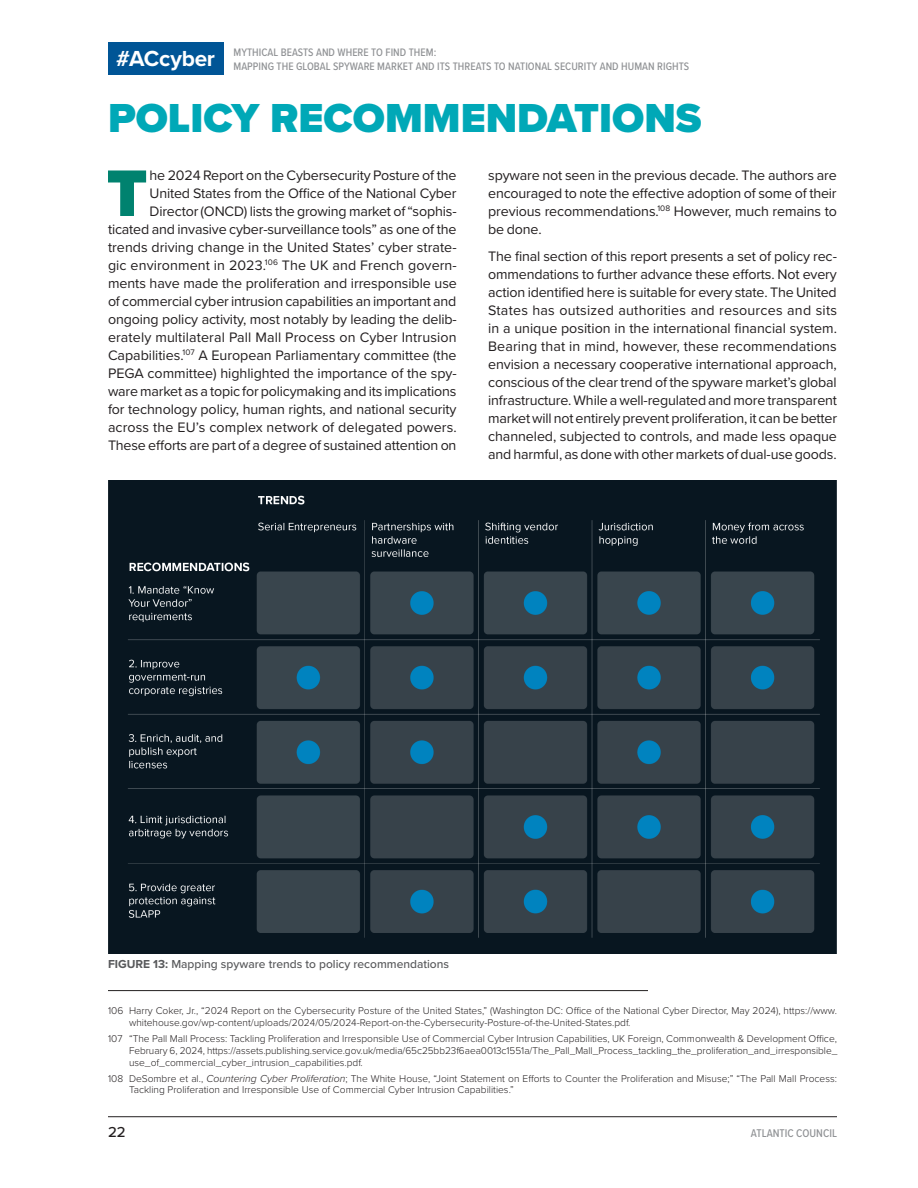
<style>
.page{position:relative;width:918px;height:1188px;background:#fff}
.page>*{position:absolute;margin:0;border:0;box-sizing:border-box;transform-origin:0 0}
.intro__DROPCAP_3lineNEW{font:900 68.25px "Proxima Nova";color:#00826f}
.head_1__Proxima_Main_title{font:900 42px "Proxima Nova";color:#00a8b7}
.t1{font:500 15px "Proxima Nova";color:#231f20}
.intro__DROPCAP_3lineNEW-2{font:14.25px/18px "Proxima Nova";letter-spacing:-.01em;color:#231f20;text-align:right}
.text__Proxima_MAIN_body_text{font:14.25px/18px "Proxima Nova";letter-spacing:-.01em;color:#231f20;text-align:justify}
.photo_caption{font:500 12px "Proxima Nova";color:#57585a}
.t2{font:500 11.7px "Proxima Nova Cond";color:#8f9194}
.t3{font:500 11.25px/13.5px "Proxima Nova Cond";letter-spacing:.005em;color:#8f9194}
.Proxima_footnote{font:300 10.2px/11.7px "Proxima Nova";color:#231f20}
.s1{font-weight:700}
.s2{font-style:italic;font-size:10.5px}
</style>
<div class="page">
<hr style="left:108px;top:1116px;width:729px;height:1px;background:#231f20">
<div style="left:108px;top:42px;width:115px;height:33px;background:#005596"></div>
<hr style="left:108px;top:990px;width:540px;height:1px;background:#231f20">
<img style="left:108px;top:480px;width:729px;height:474px">
<p class="t3" style="left:116px;top:45px;width:574px;text-indent:117px">MYTHICAL BEASTS AND WHERE TO FIND THEM:<br><sup>#ACcyber</sup> MAPPING THE GLOBAL SPYWARE MARKET AND ITS THREATS TO NATIONAL SECURITY AND HUMAN RIGHTS</p>
<p class="head_1__Proxima_Main_title" style="left:108px;top:87px;width:595px">POLICY RECOMMENDATIONS</p>
<p class="intro__DROPCAP_3lineNEW-2" style="left:108px;top:166px;width:350px">he 2024 Report on the Cybersecurity Posture of the United States from the Office of the National Cyber Director (ONCD) lists the growing market of “sophis&shy;ticated and invasive cyber-surveillance tools” as one of the trends driving change in the United States’ cyber strate&shy;gic environment in 2023.<sup>106</sup> The UK and French govern&shy;ments have made the proliferation and irresponsible use of commercial cyber intrusion capabilities an important and ongoing policy activity, most notably by leading the delib&shy;erately multilateral Pall Mall Process on Cyber Intrusion Capabilities.<sup>107</sup> A European Parliamentary committee (the PEGA committee) highlighted the importance of the spy&shy;ware market as a topic for policymaking and its implications for technology policy, human rights, and national security across the EU’s complex network of delegated powers.<br>These efforts are part of a degree of sustained attention on</p>
<p class="intro__DROPCAP_3lineNEW-2" style="left:488px;top:166px;width:350px;text-align:justify">spyware not seen in the previous decade. The authors are encouraged to note the effective adoption of some of their previous recommendations.<sup>108</sup> However, much remains to be done.</p>
<p class="intro__DROPCAP_3lineNEW" style="left:107px;top:142px;width:42px">T</p>
<p class="text__Proxima_MAIN_body_text" style="left:488px;top:247px;width:350px">The final section of this report presents a set of policy rec&shy;ommendations to further advance these efforts. Not every action identified here is suitable for every state. The United States has outsized authorities and resources and sits in a unique position in the international financial system.<br>Bearing that in mind, however, these recommendations envision a necessary cooperative international approach, conscious of the clear trend of the spyware market’s global infrastructure. While a well-regulated and more transparent market will not entirely prevent proliferation, it can be better channeled, subjected to controls, and made less opaque and harmful, as done with other markets of dual-use goods.</p>
<p class="photo_caption" style="left:108px;top:955px;width:343px"><span class="s1">FIGURE 13:</span> Mapping spyware trends to policy recommendations</p>
<p class="Proxima_footnote" style="left:129px;top:1004px;width:710px;text-indent:-21px">106 Harry Coker, Jr., “2024 Report on the Cybersecurity Posture of the United States,” (Washington DC: Office of the National Cyber Director, May 2024), https://www. whitehouse.gov/wp-content/uploads/2024/05/2024-Report-on-the-Cybersecurity-Posture-of-the-United-States.pdf.</p>
<p class="Proxima_footnote" style="left:129px;top:1032px;width:710px;text-align:justify;text-indent:-21px">107 “The Pall Mall Process: Tackling Proliferation and Irresponsible Use of Commercial Cyber Intrusion Capabilities, UK Foreign, Commonwealth &amp; Development Office, February 6, 2024, https://assets.publishing.service.gov.uk/media/65c25bb23f6aea0013c1551a/The_Pall_Mall_Process_tackling_the_proliferation_and_irresponsible_ use_of_commercial_cyber_intrusion_capabilities.pdf.</p>
<p class="Proxima_footnote" style="left:129px;top:1072px;width:709px;text-indent:-21px">108 DeSombre et al., <span class="s2">Countering Cyber Proliferation</span>; The White House, “Joint Statement on Efforts to Counter the Proliferation and Misuse;” “The Pall Mall Process:<br>Tackling Proliferation and Irresponsible Use of Commercial Cyber Intrusion Capabilities.”</p>
<p class="t1" style="left:108px;top:1121px;width:19px">22</p>
<p class="t2" style="left:751px;top:1125px;width:88px">ATLANTIC COUNCIL</p>
</div>
